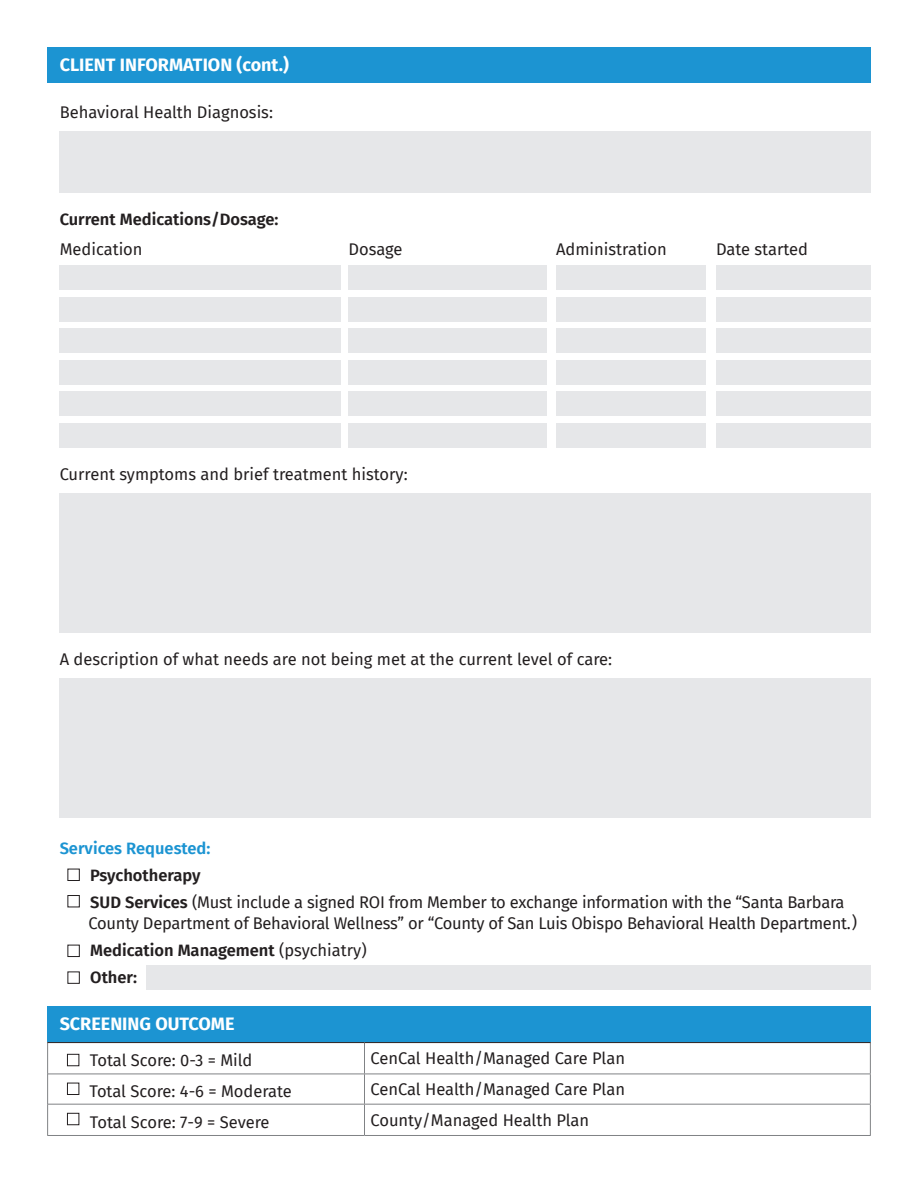
<style>
.page{position:relative;width:918px;height:1188px;background:#fff}
.page>*{position:absolute;margin:0;border:0;box-sizing:border-box;transform-origin:0 0}
.t1{font:700 18px "Fira Sans";color:#fff}
.t2{font:16.5px/21px "Fira Sans";letter-spacing:-.01em;color:#231f20}
.t3{font:600 16.5px "Fira Sans";color:#231f20}
.t4{font:600 16.5px "Fira Sans";color:#1c94d2}
.s1{font-weight:600}
.s2{font-style:inherit}
.s3{font-weight:400}
</style>
<div class="page">
<div style="left:47px;top:47px;width:824px;height:36px;background:#1c94d2"></div>
<div style="left:60px;top:132px;width:811px;height:61px;background:#e6e7e9"></div>
<div style="left:60px;top:493px;width:811px;height:140px;background:#e6e7e9"></div>
<div style="left:60px;top:678px;width:811px;height:140px;background:#e6e7e9"></div>
<div style="left:68px;top:869px;width:12px;height:12px;border:1px solid #231f20"></div>
<div style="left:68px;top:895px;width:12px;height:12px;border:1px solid #231f20"></div>
<div style="left:68px;top:945px;width:12px;height:12px;border:1px solid #231f20"></div>
<div style="left:68px;top:972px;width:12px;height:12px;border:1px solid #231f20"></div>
<div style="left:60px;top:265px;width:281px;height:25px;background:#e6e7e9"></div>
<div style="left:60px;top:328px;width:281px;height:25px;background:#e6e7e9"></div>
<div style="left:60px;top:391px;width:281px;height:25px;background:#e6e7e9"></div>
<div style="left:60px;top:297px;width:281px;height:25px;background:#e6e7e9"></div>
<div style="left:60px;top:360px;width:281px;height:25px;background:#e6e7e9"></div>
<div style="left:60px;top:423px;width:281px;height:25px;background:#e6e7e9"></div>
<div style="left:349px;top:265px;width:198px;height:25px;background:#e6e7e9"></div>
<div style="left:349px;top:328px;width:198px;height:25px;background:#e6e7e9"></div>
<div style="left:349px;top:391px;width:198px;height:25px;background:#e6e7e9"></div>
<div style="left:349px;top:297px;width:198px;height:25px;background:#e6e7e9"></div>
<div style="left:349px;top:360px;width:198px;height:25px;background:#e6e7e9"></div>
<div style="left:349px;top:423px;width:198px;height:25px;background:#e6e7e9"></div>
<div style="left:556px;top:265px;width:150px;height:25px;background:#e6e7e9"></div>
<div style="left:556px;top:328px;width:150px;height:25px;background:#e6e7e9"></div>
<div style="left:556px;top:391px;width:150px;height:25px;background:#e6e7e9"></div>
<div style="left:556px;top:297px;width:150px;height:25px;background:#e6e7e9"></div>
<div style="left:556px;top:360px;width:150px;height:25px;background:#e6e7e9"></div>
<div style="left:556px;top:423px;width:150px;height:25px;background:#e6e7e9"></div>
<div style="left:716px;top:265px;width:154px;height:25px;background:#e6e7e9"></div>
<div style="left:716px;top:328px;width:154px;height:25px;background:#e6e7e9"></div>
<div style="left:716px;top:391px;width:154px;height:25px;background:#e6e7e9"></div>
<div style="left:716px;top:297px;width:154px;height:25px;background:#e6e7e9"></div>
<div style="left:716px;top:360px;width:154px;height:25px;background:#e6e7e9"></div>
<div style="left:716px;top:423px;width:154px;height:25px;background:#e6e7e9"></div>
<div style="left:147px;top:965px;width:724px;height:25px;background:#e6e7e9"></div>
<svg style="left:48px;top:1043px;width:316px;height:92px"></svg>
<svg style="left:365px;top:1043px;width:505px;height:92px"></svg>
<hr style="left:364px;top:1074px;width:507px;height:1px;background:#808285">
<hr style="left:364px;top:1104px;width:507px;height:1px;background:#808285">
<hr style="left:364px;top:1135px;width:507px;height:1px;background:#808285">
<hr style="left:870px;top:1043px;width:1px;height:31px;background:#808285">
<hr style="left:870px;top:1074px;width:1px;height:30px;background:#808285">
<hr style="left:870px;top:1105px;width:1px;height:30px;background:#808285">
<hr style="left:47px;top:1043px;width:1px;height:31px;background:#808285">
<hr style="left:364px;top:1043px;width:1px;height:31px;background:#808285">
<hr style="left:47px;top:1074px;width:1px;height:30px;background:#808285">
<hr style="left:364px;top:1074px;width:1px;height:30px;background:#808285">
<hr style="left:47px;top:1104px;width:1px;height:31px;background:#808285">
<hr style="left:364px;top:1105px;width:1px;height:30px;background:#808285">
<hr style="left:48px;top:1074px;width:316px;height:1px;background:#808285">
<hr style="left:48px;top:1104px;width:316px;height:1px;background:#808285">
<hr style="left:47px;top:1135px;width:317px;height:1px;background:#808285">
<hr style="left:47px;top:1042px;width:317px;height:1px;background:#231f20">
<hr style="left:364px;top:1042px;width:507px;height:1px;background:#231f20">
<div style="left:67px;top:1083px;width:12px;height:12px;border:1px solid #231f20"></div>
<div style="left:67px;top:1054px;width:12px;height:12px;border:1px solid #231f20"></div>
<div style="left:67px;top:1113px;width:12px;height:12px;border:1px solid #231f20"></div>
<div style="left:47px;top:1007px;width:824px;height:35px;background:#1c94d2"></div>
<p class="t1" style="left:60px;top:49px;width:231px">CLIENT INFORMATION (cont.)</p>
<p class="t2" style="left:60px;top:102px;width:215px">Behavioral Health Diagnosis:</p>
<p class="t3" style="left:60px;top:206px;width:220px">Current Medications/Dosage:</p>
<p class="t2" style="left:60px;top:238px;width:84px">Medication</p>
<p class="t2" style="left:349px;top:238px;width:55px">Dosage</p>
<p class="t2" style="left:556px;top:238px;width:112px">Administration</p>
<p class="t2" style="left:716px;top:238px;width:93px">Date started</p>
<p class="t2" style="left:60px;top:463px;width:350px">Current symptoms and brief treatment history:</p>
<p class="t2" style="left:60px;top:648px;width:554px">A description of what needs are not being met at the current level of care:</p>
<p class="t4" style="left:60px;top:835px;width:152px">Services Requested:</p>
<p class="t3" style="left:90px;top:862px;width:112px">Psychotherapy</p>
<p class="t2" style="left:89px;top:891px;width:770px"><span class="s1">SUD Services</span> (Must include a signed ROI from Member to exchange information with the “Santa Barbara<br>County Department of Behavioral Wellness” or “County of San Luis Obispo Behavioral Health Department.<span class="s2">)</span></p>
<p class="t3" style="left:90px;top:937px;width:278px">Medication Management <span class="s3">(psychiatry)</span></p>
<p class="t3" style="left:90px;top:964px;width:48px">Other:</p>
<p class="t1" style="left:60px;top:1009px;width:176px">SCREENING OUTCOME</p>
<p class="t2" style="left:90px;top:1049px;width:164px">Total Score: 0-3 = Mild</p>
<p class="t2" style="left:370px;top:1047px;width:256px">CenCal Health/Managed Care Plan</p>
<p class="t2" style="left:89px;top:1080px;width:204px">Total Score: 4-6 = Moderate</p>
<p class="t2" style="left:370px;top:1079px;width:256px">CenCal Health/Managed Care Plan</p>
<p class="t2" style="left:90px;top:1111px;width:181px">Total Score: 7-9 = Severe</p>
<p class="t2" style="left:370px;top:1109px;width:220px">County/Managed Health Plan</p>
</div>
